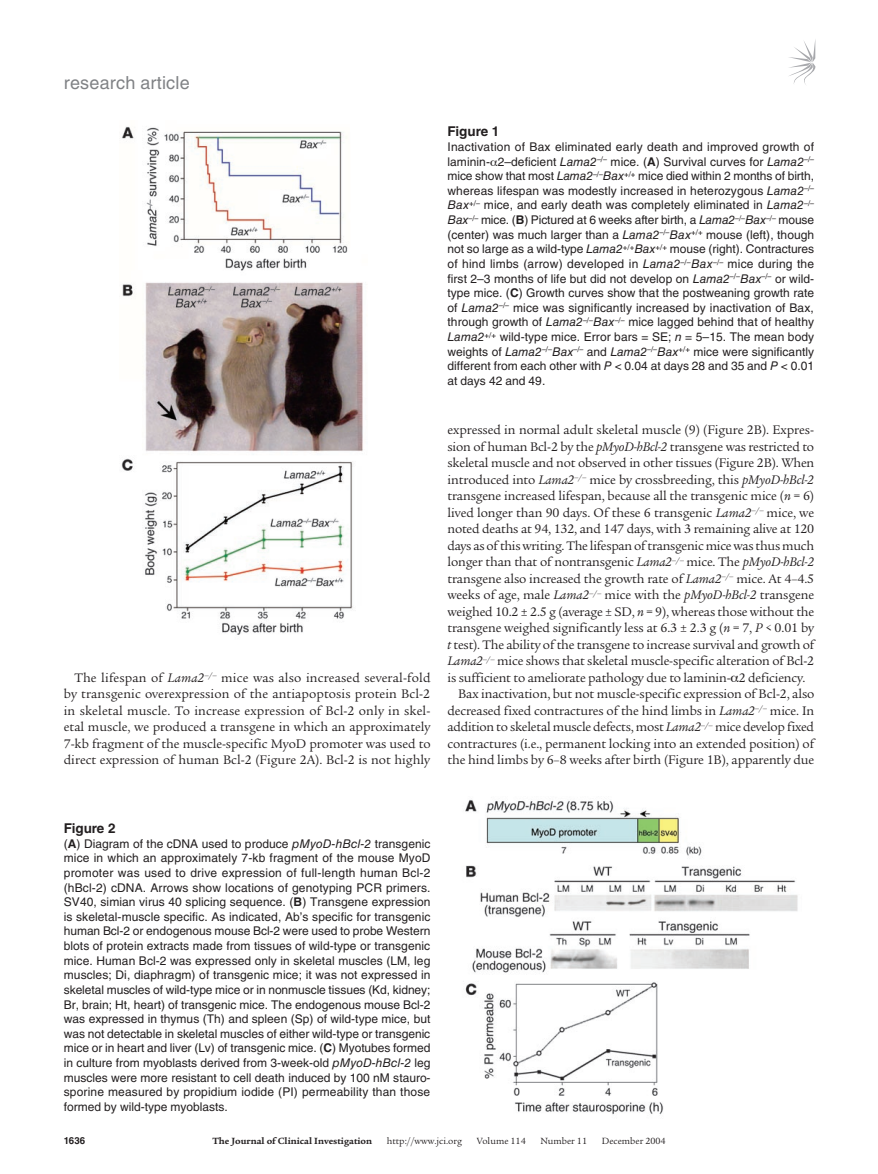
<style>
.page{position:relative;width:878px;height:1174px;background:#fff}
.page>*{position:absolute;margin:0;border:0;box-sizing:border-box;transform-origin:0 0}
.t1{font:18px "Helvetica LT Std";letter-spacing:.01em;color:#808285}
.t2{font:13.5px/16.5px "Legacy Serif Std";letter-spacing:-.01em;color:#231f20;text-align:justify}
.t3{font:700 13.5px "Helvetica LT Std";color:#231f20}
.t4{font:12px/14.5px "Helvetica LT Std";color:#231f20;text-align:justify}
.t5{font:9.75px "Legacy Serif Std";color:#231f20}
.t6{font:700 9.75px "Legacy Serif Std";color:#231f20}
.t7{font:700 9.75px "Helvetica LT Std";color:#231f20}
.s1{font-style:italic}
.s2{font-weight:700}
</style>
<div class="page">
<svg style="left:789px;top:41px;width:26px;height:44px"></svg>
<img style="left:121px;top:126px;width:242px;height:509px">
<img style="left:465px;top:800px;width:333px;height:315px">
<h1 class="t1" style="left:64px;top:72px;width:127px">research article</h1>
<p class="t2" style="left:64px;top:669px;width:368px;text-indent:11px">The lifespan of <span class="s1">Lama2</span><sup>–/–</sup> mice was also increased several-fold by transgenic overexpression of the antiapoptosis protein Bcl-2 in skeletal muscle. To increase expression of Bcl-2 only in skel&shy;etal muscle, we produced a transgene in which an approximately 7-kb fragment of the muscle-specific MyoD promoter was used to direct expression of human Bcl-2 (Figure 2A). Bcl-2 is not highly</p>
<p class="t3" style="left:447px;top:123px;width:53px">Figure 1</p>
<p class="t4" style="left:447px;top:139px;width:368px">Inactivation of Bax eliminated early death and improved growth of laminin- 2–deficient <span class="s1">Lama2</span><sup>–/–</sup> mice. (<span class="s2">A</span>) Survival curves for <span class="s1">Lama2</span><sup>–/– </sup>mice show that most <span class="s1">Lama2</span><sup>–/–</sup><span class="s1">Bax</span><sup>+/+</sup> mice died within 2 months of birth, whereas lifespan was modestly increased in heterozygous <span class="s1">Lama2</span><sup>–/– </sup><span class="s1">Bax</span><sup>+/–</sup> mice, and early death was completely eliminated in <span class="s1">Lama2</span><sup>–/– </sup><span class="s1">Bax</span><sup>–/–</sup> mice. (<span class="s2">B</span>) Pictured at 6 weeks after birth, a <span class="s1">Lama2</span><sup>–/–</sup><span class="s1">Bax</span><sup>–/–</sup> mouse (center) was much larger than a <span class="s1">Lama2</span><sup>–/–</sup><span class="s1">Bax</span><sup>+/+</sup> mouse (left), though not so large as a wild-type <span class="s1">Lama2</span><sup>+/+</sup><span class="s1">Bax</span><sup>+/+</sup> mouse (right). Contractures of hind limbs (arrow) developed in <span class="s1">Lama2</span><sup>–/–</sup><span class="s1">Bax</span><sup>–/–</sup> mice during the first 2–3 months of life but did not develop on <span class="s1">Lama2</span><sup>–/–</sup><span class="s1">Bax</span><sup>–/–</sup> or wild&shy;type mice. (<span class="s2">C</span>) Growth curves show that the postweaning growth rate of <span class="s1">Lama2</span><sup>–/–</sup> mice was significantly increased by inactivation of Bax, through growth of <span class="s1">Lama2</span><sup>–/–</sup><span class="s1">Bax</span><sup>–/–</sup> mice lagged behind that of healthy <span class="s1">Lama2</span><sup>+/+</sup> wild-type mice. Error bars = SE; <span class="s1">n</span> = 5–15. The mean body weights of <span class="s1">Lama2</span><sup>–/–</sup><span class="s1">Bax</span><sup>–/–</sup> and <span class="s1">Lama2</span><sup>–/–</sup><span class="s1">Bax</span><sup>+/+</sup> mice were significantly different from each other with <span class="s1">P</span> &lt; 0.04 at days 28 and 35 and <span class="s1">P</span> &lt; 0.01 at days 42 and 49.</p>
<p class="t2" style="left:447px;top:422px;width:368px">expressed in normal adult skeletal muscle (9) (Figure 2B). Expres-</p>
<p class="t2" style="left:447px;top:438px;width:368px">sion of human Bcl-2 by the <span class="s1">pMyoD-hBcl-2</span> transgene was restricted to</p>
<p class="t2" style="left:447px;top:455px;width:368px">skeletal muscle and not observed in other tissues (Figure 2B). When</p>
<p class="t2" style="left:447px;top:471px;width:368px">introduced into <span class="s1">Lama2</span><sup>–/–</sup> mice by crossbreeding, this <span class="s1">pMyoD-hBcl-2</span></p>
<p class="t2" style="left:447px;top:488px;width:368px">transgene increased lifespan, because all the transgenic mice (<span class="s1">n</span> = 6)</p>
<p class="t2" style="left:447px;top:504px;width:368px">lived longer than 90 days. Of these 6 transgenic <span class="s1">Lama2</span><sup>–/–</sup> mice, we</p>
<p class="t2" style="left:447px;top:521px;width:368px">noted deaths at 94, 132, and 147 days, with 3 remaining alive at 120</p>
<p class="t2" style="left:447px;top:537px;width:368px">days as of this writing. The lifespan of transgenic mice was thus much</p>
<p class="t2" style="left:447px;top:554px;width:368px">longer than that of nontransgenic <span class="s1">Lama2</span><sup>–/–</sup> mice. The <span class="s1">pMyoD-hBcl-2</span></p>
<p class="t2" style="left:447px;top:570px;width:368px">transgene also increased the growth rate of <span class="s1">Lama2</span><sup>–/–</sup> mice. At 4–4.5</p>
<p class="t2" style="left:447px;top:587px;width:368px">weeks of age, male <span class="s1">Lama2</span><sup>–/–</sup> mice with the <span class="s1">pMyoD-hBcl-2</span> transgene</p>
<p class="t2" style="left:447px;top:603px;width:368px">weighed 10.2 ± 2.5 g (average ± SD, <span class="s1">n</span> = 9), whereas those without the</p>
<p class="t2" style="left:447px;top:620px;width:368px">transgene weighed significantly less at 6.3 ± 2.3 g (<span class="s1">n</span> = 7, <span class="s1">P</span> &lt; 0.01 by</p>
<p class="t2" style="left:447px;top:636px;width:368px"><span class="s1">t</span> test). The ability of the transgene to increase survival and growth of</p>
<p class="t2" style="left:447px;top:653px;width:368px"><span class="s1">Lama2</span><sup>–/–</sup> mice shows that skeletal muscle-specific alteration of Bcl-2</p>
<p class="t2" style="left:447px;top:669px;width:359px">is sufficient to ameliorate pathology due to laminin- 2 deficiency.</p>
<p class="t2" style="left:458px;top:686px;width:358px">Bax inactivation, but not muscle-specific expression of Bcl-2, also</p>
<p class="t2" style="left:447px;top:702px;width:368px">decreased fixed contractures of the hind limbs in <span class="s1">Lama2</span><sup>–/–</sup> mice. In</p>
<p class="t2" style="left:447px;top:719px;width:368px">addition to skeletal muscle defects, most <span class="s1">Lama2</span><sup>–/–</sup> mice develop fixed</p>
<p class="t2" style="left:447px;top:735px;width:368px">contractures (i.e., permanent locking into an extended position) of</p>
<p class="t2" style="left:447px;top:752px;width:368px">the hind limbs by 6–8 weeks after birth (Figure 1B), apparently due</p>
<p class="t3" style="left:64px;top:820px;width:53px">Figure 2</p>
<p class="t4" style="left:64px;top:836px;width:368px">(<span class="s2">A</span>) Diagram of the cDNA used to produce <span class="s1">pMyoD-hBcl-2</span> transgenic mice in which an approximately 7-kb fragment of the mouse MyoD promoter was used to drive expression of full-length human Bcl-2 (hBcl-2) cDNA. Arrows show locations of genotyping PCR primers.<br>SV40, simian virus 40 splicing sequence. (<span class="s2">B</span>) Transgene expression is skeletal-muscle specific. As indicated, Ab’s specific for transgenic human Bcl-2 or endogenous mouse Bcl-2 were used to probe Western blots of protein extracts made from tissues of wild-type or transgenic mice. Human Bcl-2 was expressed only in skeletal muscles (LM, leg muscles; Di, diaphragm) of transgenic mice; it was not expressed in skeletal muscles of wild-type mice or in nonmuscle tissues (Kd, kidney; Br, brain; Ht, heart) of transgenic mice. The endogenous mouse Bcl-2 was expressed in thymus (Th) and spleen (Sp) of wild-type mice, but was not detectable in skeletal muscles of either wild-type or transgenic mice or in heart and liver (Lv) of transgenic mice. (<span class="s2">C</span>) Myotubes formed in culture from myoblasts derived from 3-week-old <span class="s1">pMyoD-hBcl-2</span> leg muscles were more resistant to cell death induced by 100 nM stauro&shy;sporine measured by propidium iodide (PI) permeability than those formed by wild-type myoblasts.</p>
<p class="t7" style="left:64px;top:1134px;width:23px">1636</p>
<p class="t6" style="left:212px;top:1135px;width:161px">The Journal of Clinical Investigation</p>
<p class="t5" style="left:387px;top:1135px;width:77px">http://www.jci.org</p>
<p class="t5" style="left:476px;top:1135px;width:50px">Volume 114</p>
<p class="t5" style="left:540px;top:1135px;width:48px">Number 11</p>
<p class="t5" style="left:601px;top:1135px;width:65px">December 2004</p>
</div>
